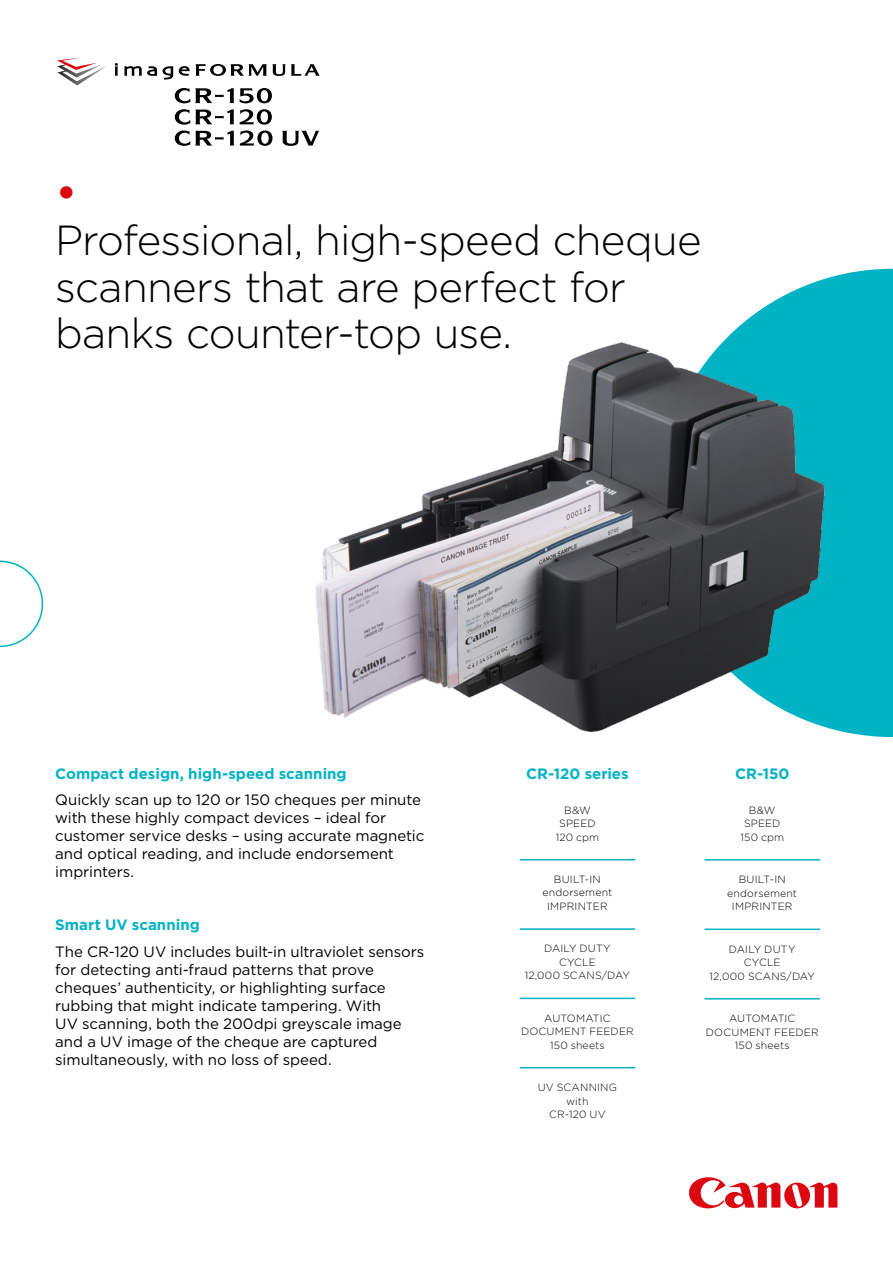
<style>
.page{position:relative;width:893px;height:1263px;background:#fff}
.page>*{position:absolute;margin:0;border:0;box-sizing:border-box;transform-origin:0 0}
.t1{font:47.25px "Gotham";color:#db0812}
.t2{font:300 42px/46.5px "Gotham";letter-spacing:-.02em;color:#000}
.t3{font:15px/18px "Gotham";letter-spacing:-.005em;color:#000}
.t4{font:700 15px "Gotham";color:#00b3c4}
.t5{font:300 10.5px/13.5px "Gotham";letter-spacing:.015em;color:#000;text-align:center}
</style>
<div class="page">
<svg style="left:689px;top:1177px;width:148px;height:31px"></svg>
<svg style="left:722px;top:269px;width:171px;height:468px;background:#1fbccb"></svg>
<svg style="left:0;top:561px;width:43px;height:86px"></svg>
<hr style="left:520px;top:859px;width:115px;height:1px;background:#00b3c4">
<hr style="left:520px;top:928px;width:115px;height:2px;background:#00b3c4">
<hr style="left:520px;top:998px;width:115px;height:1px;background:#00b3c4">
<hr style="left:520px;top:1067px;width:115px;height:1px;background:#00b3c4">
<hr style="left:704px;top:859px;width:116px;height:1px;background:#00b3c4">
<hr style="left:704px;top:928px;width:116px;height:2px;background:#00b3c4">
<hr style="left:704px;top:998px;width:116px;height:1px;background:#00b3c4">
<img style="left:316px;top:343px;width:509px;height:389px">
<img style="left:57px;top:64px;width:48px;height:21px">
<svg style="left:115px;top:63px;width:3px;height:13px"></svg>
<svg style="left:124px;top:66px;width:33px;height:10px"></svg>
<svg style="left:163px;top:66px;width:10px;height:14px"></svg>
<svg style="left:179px;top:64px;width:141px;height:12px"></svg>
<svg style="left:175px;top:88px;width:97px;height:15px"></svg>
<svg style="left:175px;top:109px;width:97px;height:37px"></svg>
<svg style="left:282px;top:131px;width:38px;height:15px"></svg>
<h1 class="t1" style="left:55px;top:162px;width:24px">•</h1>
<h2 class="t2" style="left:55px;top:216px;width:648px">Professional, high-speed cheque scanners that are perfect for banks counter-top use.</h2>
<p class="t4" style="left:55px;top:763px;width:293px">Compact design, high-speed scanning</p>
<p class="t3" style="left:55px;top:791px;width:371px">Quickly scan up to 120 or 150 cheques per minute with these highly compact devices – ideal for customer service desks – using accurate magnetic and optical reading, and include endorsement imprinters.</p>
<p class="t4" style="left:55px;top:915px;width:146px">Smart UV scanning</p>
<p class="t3" style="left:55px;top:942px;width:371px">The CR-120 UV includes built-in ultraviolet sensors for detecting anti-fraud patterns that prove cheques’ authenticity, or highlighting surface rubbing that might indicate tampering. With<br>UV scanning, both the 200dpi greyscale image and a UV image of the cheque are captured simultaneously, with no loss of speed.</p>
<p class="t4" style="left:526px;top:764px;width:104px">CR-120 series</p>
<p class="t5" style="left:556px;top:803px;width:45px">B&amp;W<br>SPEED<br>120 cpm</p>
<p class="t5" style="left:542px;top:872px;width:71px">BUILT-IN endorsement<br>IMPRINTER</p>
<p class="t5" style="left:525px;top:941px;width:107px">DAILY DUTY<br>CYCLE<br>12,000 SCANS/DAY</p>
<p class="t5" style="left:521px;top:1011px;width:114px">AUTOMATIC<br>DOCUMENT FEEDER<br>150 sheets</p>
<p class="t5" style="left:538px;top:1080px;width:81px">UV SCANNING with<br>CR-120 UV</p>
<p class="t4" style="left:735px;top:763px;width:56px">CR-150</p>
<p class="t5" style="left:740px;top:803px;width:45px">B&amp;W<br>SPEED<br>150 cpm</p>
<p class="t5" style="left:727px;top:872px;width:71px">BUILT-IN endorsement<br>IMPRINTER</p>
<p class="t5" style="left:709px;top:942px;width:107px">DAILY DUTY<br>CYCLE<br>12,000 SCANS/DAY</p>
<p class="t5" style="left:706px;top:1011px;width:114px">AUTOMATIC<br>DOCUMENT FEEDER<br>150 sheets</p>
</div>
